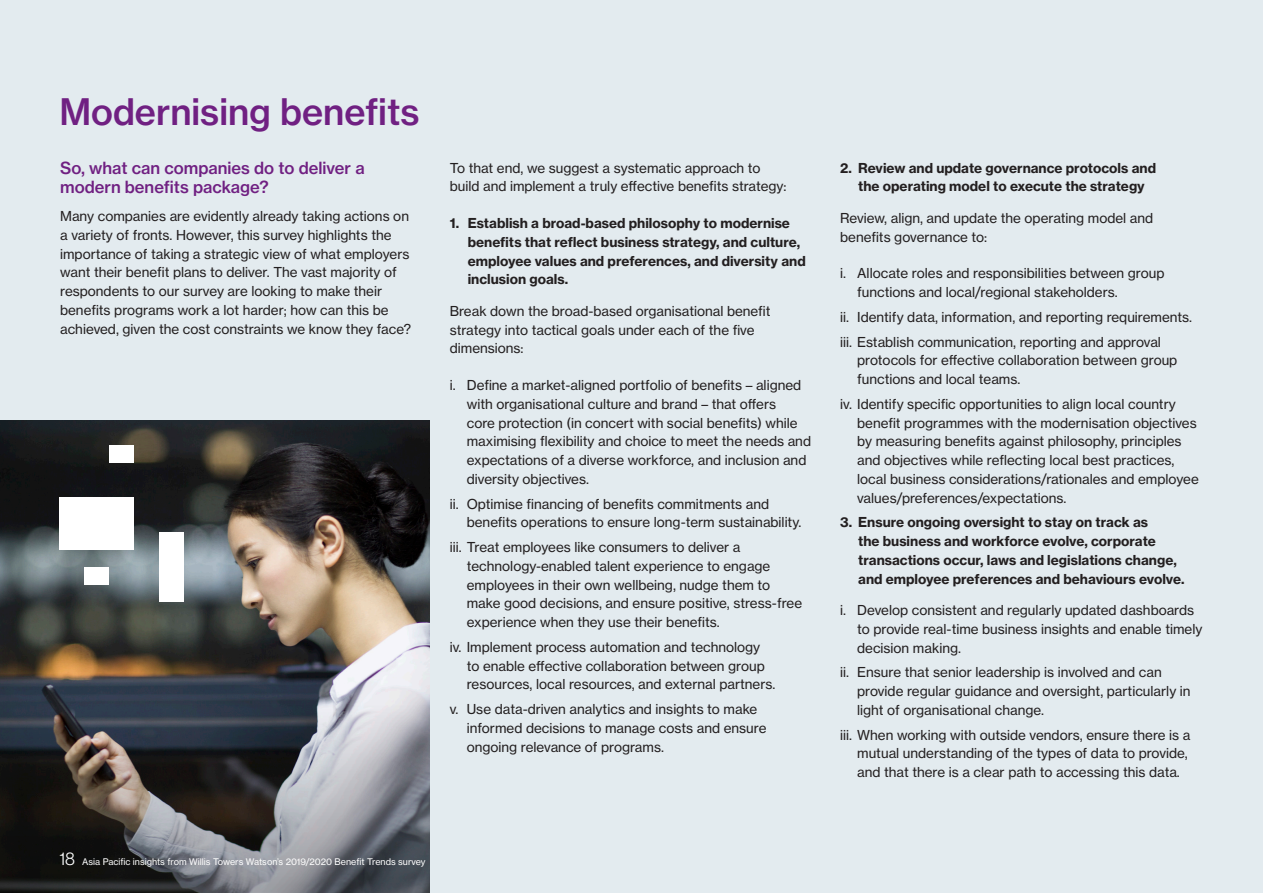
<style>
.page{position:relative;width:1263px;height:893px;background:#e3ebef}
.page>*{position:absolute;margin:0;border:0;box-sizing:border-box;transform-origin:0 0}
.Headline_1__24_27_Me{font:36px "N Haas Grotesk TX Std 65 Md";color:#702082}
.Subhead_1__11_13_Med{font:16.5px/19.5px "N Haas Grotesk TX Std 65 Md";color:#702082}
.Body_text_black{font:13.5px/18.8px "N Haas Grotesk TX Std 55 Rg";color:#231f20}
.Body_text_black-2{font:13.5px/18.8px "N Haas Grotesk TX Std 75 Bd";color:#231f20}
.Page_Footer__6pt_Bla{font:9px "N Haas Grotesk TX Std 55 Rg";color:#fff}
.s1{font-family:"N Haas Grotesk DS Std 45 Lt";font-size:18px}
</style>
<div class="page">
<img style="left:0;top:420px;width:430px;height:215px">
<div style="left:109px;top:446px;width:25px;height:17px;background:#fff"></div>
<div style="left:159px;top:533px;width:25px;height:69px;background:#fff"></div>
<div style="left:59px;top:498px;width:75px;height:52px;background:#fff"></div>
<div style="left:84px;top:567px;width:25px;height:18px;background:#fff"></div>
<img style="left:0;top:635px;width:430px;height:258px">
<p class="Headline_1__24_27_Me" style="left:59px;top:90px;width:362px">Modernising benefits</p>
<p class="Subhead_1__11_13_Med" style="left:60px;top:158px;width:306px">So, what can companies do to deliver a modern benefits package?</p>
<p class="Body_text_black" style="left:60px;top:207px;width:353px">Many companies are evidently already taking actions on a variety of fronts. However, this survey highlights the importance of taking a strategic view of what employers want their benefit plans to deliver. The vast majority of respondents to our survey are looking to make their benefits programs work a lot harder; how can this be achieved, given the cost constraints we know they face?</p>
<p class="Body_text_black" style="left:450px;top:158px;width:338px">To that end, we suggest a systematic approach to build and implement a truly effective benefits strategy:</p>
<p class="Body_text_black-2" style="left:468px;top:214px;width:339px;text-indent:-18px">1. Establish a broad-based philosophy to modernise benefits that reflect business strategy, and culture, employee values and preferences, and diversity and inclusion goals.</p>
<p class="Body_text_black" style="left:450px;top:301px;width:322px">Break down the broad-based organisational benefit strategy into tactical goals under each of the five dimensions:</p>
<p class="Body_text_black" style="left:467px;top:376px;width:346px;text-indent:-17px">i. Define a market-aligned portfolio of benefits – aligned with organisational culture and brand – that offers<br>core protection (in concert with social benefits) while maximising flexibility and choice to meet the needs and expectations of a diverse workforce, and inclusion and diversity objectives.</p>
<p class="Body_text_black" style="left:467px;top:494px;width:336px;text-indent:-17px">ii. Optimise financing of benefits commitments and benefits operations to ensure long-term sustainability.</p>
<p class="Body_text_black" style="left:467px;top:538px;width:337px;text-indent:-17px">iii. Treat employees like consumers to deliver a technology-enabled talent experience to engage employees in their own wellbeing, nudge them to make good decisions, and ensure positive, stress-free experience when they use their benefits.</p>
<p class="Body_text_black" style="left:467px;top:637px;width:310px;text-indent:-17px">iv. Implement process automation and technology to enable effective collaboration between group resources, local resources, and external partners.</p>
<p class="Body_text_black" style="left:467px;top:700px;width:301px;text-indent:-17px">v. Use data-driven analytics and insights to make informed decisions to manage costs and ensure ongoing relevance of programs.</p>
<p class="Page_Footer__6pt_Bla" style="left:59px;top:857px;width:346px"><span class="s1">18</span> Global insights from Willis Towers Watson’s 2019/2020 Benefit Trends survey</p>
<p class="Page_Footer__6pt_Bla" style="left:82px;top:857px;width:345px">Asia Pacific insights from Willis Towers Watson’s 2019/2020 Benefit Trends survey</p>
<p class="Body_text_black-2" style="left:840px;top:158px;width:317px;text-align:center">2. Review and update governance protocols and the operating model to execute the strategy</p>
<p class="Body_text_black" style="left:840px;top:208px;width:314px">Review, align, and update the operating model and benefits governance to:</p>
<p class="Body_text_black" style="left:857px;top:264px;width:309px;text-indent:-17px">i. Allocate roles and responsibilities between group functions and local/regional stakeholders.</p>
<p class="Body_text_black" style="left:840px;top:307px;width:353px">ii. Identify data, information, and reporting requirements.</p>
<p class="Body_text_black" style="left:857px;top:332px;width:322px;text-indent:-17px">iii. Establish communication, reporting and approval protocols for effective collaboration between group functions and local teams.</p>
<p class="Body_text_black" style="left:857px;top:394px;width:343px;text-indent:-17px">iv. Identify specific opportunities to align local country benefit programmes with the modernisation objectives by measuring benefits against philosophy, principles and objectives while reflecting local best practices, local business considerations/rationales and employee values/preferences/expectations.</p>
<p class="Body_text_black-2" style="left:858px;top:513px;width:328px;text-indent:-18px">3. Ensure ongoing oversight to stay on track as<br>the business and workforce evolve, corporate transactions occur, laws and legislations change, and employee preferences and behaviours evolve.</p>
<p class="Body_text_black" style="left:857px;top:601px;width:347px;text-indent:-17px">i. Develop consistent and regularly updated dashboards to provide real-time business insights and enable timely decision making.</p>
<p class="Body_text_black" style="left:857px;top:663px;width:335px;text-indent:-17px">ii. Ensure that senior leadership is involved and can provide regular guidance and oversight, particularly in light of organisational change.</p>
<p class="Body_text_black" style="left:857px;top:725px;width:335px;text-indent:-17px">iii. When working with outside vendors, ensure there is a mutual understanding of the types of data to provide, and that there is a clear path to accessing this data.</p>
</div>
